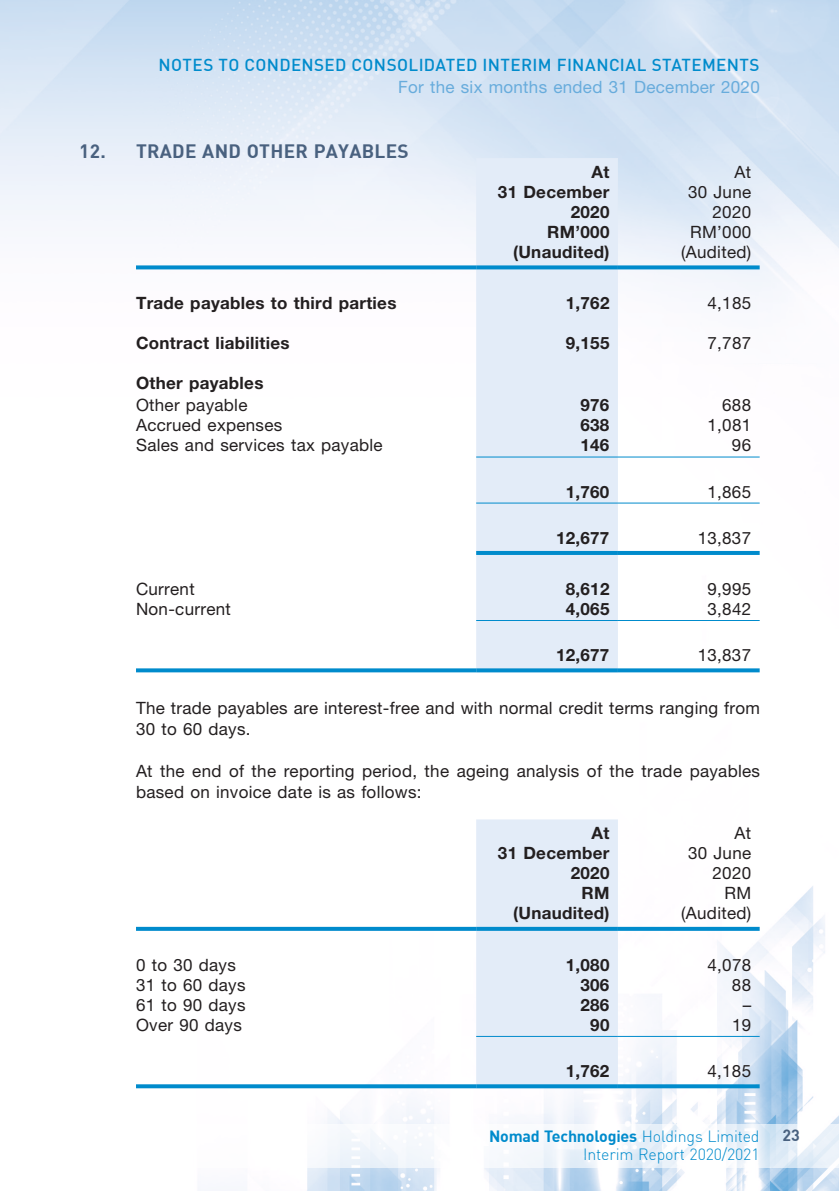
<style>
.page{position:relative;width:839px;height:1191px;background:#fff}
.page>*{position:absolute;margin:0;border:0;box-sizing:border-box;transform-origin:0 0}
.t1{font:700 19px "DIN";letter-spacing:.015em;color:#49617f}
.t2{font:17px/20px "Helvetica Neue LT Std";letter-spacing:.015em;color:#231f20;text-align:right}
.t3{font:700 17px/20px "Helvetica Neue LT Std";letter-spacing:.015em;color:#231f20;text-align:right}
.t4{font:500 17px "DIN";letter-spacing:.02em;color:#008bcc}
.t5{font:17px "Helvetica Neue LT Std";letter-spacing:.015em;color:#68acdc}
.t6{font:700 16px "DIN";letter-spacing:-.01em;color:#008bcc}
.t7{font:300 16px "DIN";letter-spacing:-.01em;color:#008bcc}
.t8{font:700 16px "DIN";color:#49617f}
.s1{font-weight:300}
</style>
<div class="page">
<img style="left:0;top:0;width:839px;height:1190px">
<svg style="left:0;top:1123px;width:839px;height:44px"></svg>
<div style="left:476px;top:158px;width:142px;height:510px;background:#e3ecf8"></div>
<svg style="left:136px;top:265px;width:340px;height:4px"></svg>
<svg style="left:476px;top:265px;width:142px;height:4px"></svg>
<svg style="left:618px;top:265px;width:142px;height:4px"></svg>
<hr style="left:476px;top:456px;width:142px;height:1px;background:#008bcc">
<hr style="left:618px;top:456px;width:142px;height:1px;background:#008bcc">
<hr style="left:476px;top:502px;width:142px;height:1px;background:#008bcc">
<hr style="left:618px;top:502px;width:142px;height:1px;background:#008bcc">
<hr style="left:476px;top:551px;width:142px;height:4px;background:#008bcc">
<hr style="left:618px;top:551px;width:142px;height:4px;background:#008bcc">
<hr style="left:476px;top:620px;width:142px;height:1px;background:#008bcc">
<hr style="left:618px;top:620px;width:142px;height:1px;background:#008bcc">
<svg style="left:136px;top:668px;width:340px;height:4px"></svg>
<svg style="left:476px;top:668px;width:142px;height:4px"></svg>
<svg style="left:618px;top:668px;width:142px;height:4px"></svg>
<div style="left:476px;top:819px;width:142px;height:265px;background:#e3ecf8"></div>
<svg style="left:136px;top:926px;width:340px;height:4px"></svg>
<svg style="left:476px;top:926px;width:142px;height:4px"></svg>
<svg style="left:618px;top:926px;width:142px;height:4px"></svg>
<hr style="left:476px;top:1035px;width:142px;height:1px;background:#008bcc">
<hr style="left:618px;top:1035px;width:142px;height:1px;background:#008bcc">
<svg style="left:136px;top:1084px;width:340px;height:4px"></svg>
<svg style="left:476px;top:1084px;width:142px;height:4px"></svg>
<svg style="left:618px;top:1084px;width:142px;height:4px"></svg>
<p class="t4" style="left:158px;top:53px;width:603px">NOTES TO CONDENSED CONSOLIDATED INTERIM FINANCIAL STATEMENTS</p>
<p class="t5" style="left:398px;top:76px;width:363px">For the six months ended 31 December 2020</p>
<p class="t1" style="left:79px;top:139px;width:331px">12. TRADE AND OTHER PAYABLES</p>
<p class="t3" style="left:498px;top:162px;width:113px">At<br>31 December<br>2020</p>
<p class="t2" style="left:688px;top:162px;width:65px">At<br>30 June<br>2020</p>
<p class="t3" style="left:547px;top:221px;width:64px">RM’000</p>
<p class="t2" style="left:690px;top:222px;width:62px">RM’000</p>
<p class="t3" style="left:513px;top:241px;width:98px">(Unaudited)</p>
<p class="t2" style="left:681px;top:242px;width:72px">(Audited)</p>
<p class="t3" style="left:136px;top:293px;width:262px">Trade payables to third parties</p>
<p class="t3" style="left:566px;top:293px;width:45px">1,762</p>
<p class="t2" style="left:707px;top:293px;width:45px">4,185</p>
<p class="t3" style="left:136px;top:333px;width:155px">Contract liabilities</p>
<p class="t3" style="left:566px;top:333px;width:45px">9,155</p>
<p class="t2" style="left:707px;top:333px;width:45px">7,787</p>
<p class="t3" style="left:136px;top:373px;width:129px">Other payables</p>
<p class="t2" style="left:136px;top:395px;width:113px">Other payable</p>
<p class="t3" style="left:580px;top:395px;width:30px">976</p>
<p class="t2" style="left:722px;top:395px;width:30px">688</p>
<p class="t2" style="left:136px;top:415px;width:148px">Accrued expenses</p>
<p class="t3" style="left:580px;top:415px;width:30px">638</p>
<p class="t2" style="left:707px;top:415px;width:45px">1,081</p>
<p class="t2" style="left:136px;top:435px;width:248px">Sales and services tax payable</p>
<p class="t3" style="left:580px;top:435px;width:30px">146</p>
<p class="t2" style="left:732px;top:435px;width:21px">96</p>
<p class="t3" style="left:566px;top:481px;width:45px">1,760</p>
<p class="t2" style="left:707px;top:481px;width:45px">1,865</p>
<p class="t3" style="left:556px;top:527px;width:55px">12,677</p>
<p class="t2" style="left:698px;top:527px;width:55px">13,837</p>
<p class="t2" style="left:136px;top:578px;width:60px">Current</p>
<p class="t3" style="left:566px;top:578px;width:45px">8,612</p>
<p class="t2" style="left:707px;top:578px;width:45px">9,995</p>
<p class="t2" style="left:136px;top:598px;width:96px">Non-current</p>
<p class="t3" style="left:566px;top:598px;width:45px">4,065</p>
<p class="t2" style="left:707px;top:598px;width:45px">3,842</p>
<p class="t3" style="left:556px;top:644px;width:55px">12,677</p>
<p class="t2" style="left:698px;top:644px;width:55px">13,837</p>
<p class="t2" style="left:136px;top:697px;width:626px;line-height:21px;text-align:left">The trade payables are interest-free and with normal credit terms ranging from<br>30 to 60 days.</p>
<p class="t2" style="left:136px;top:760px;width:625px;line-height:21px;text-align:left">At the end of the reporting period, the ageing analysis of the trade payables based on invoice date is as follows:</p>
<p class="t3" style="left:498px;top:823px;width:113px">At<br>31 December<br>2020</p>
<p class="t2" style="left:688px;top:823px;width:65px">At<br>30 June<br>2020</p>
<p class="t3" style="left:581px;top:883px;width:29px">RM</p>
<p class="t2" style="left:724px;top:883px;width:28px">RM</p>
<p class="t3" style="left:513px;top:903px;width:98px">(Unaudited)</p>
<p class="t2" style="left:681px;top:903px;width:72px">(Audited)</p>
<p class="t2" style="left:136px;top:954px;width:101px">0 to 30 days</p>
<p class="t3" style="left:566px;top:954px;width:45px">1,080</p>
<p class="t2" style="left:707px;top:954px;width:45px">4,078</p>
<p class="t2" style="left:136px;top:974px;width:111px">31 to 60 days</p>
<p class="t3" style="left:580px;top:974px;width:30px">306</p>
<p class="t2" style="left:732px;top:974px;width:21px">88</p>
<p class="t2" style="left:136px;top:994px;width:111px">61 to 90 days</p>
<p class="t3" style="left:580px;top:994px;width:30px">286</p>
<p class="t2" style="left:743px;top:994px;width:10px">–</p>
<p class="t2" style="left:136px;top:1014px;width:107px">Over 90 days</p>
<p class="t3" style="left:590px;top:1014px;width:21px">90</p>
<p class="t2" style="left:732px;top:1014px;width:21px">19</p>
<p class="t3" style="left:566px;top:1060px;width:45px">1,762</p>
<p class="t2" style="left:707px;top:1060px;width:45px">4,185</p>
<p class="t6" style="left:489px;top:1126px;width:272px">Nomad Technologies <span class="s1">Holdings Limited</span></p>
<p class="t8" style="left:782px;top:1125px;width:19px">23</p>
<p class="t7" style="left:583px;top:1144px;width:178px">Interim Report 2020/2021</p>
</div>
